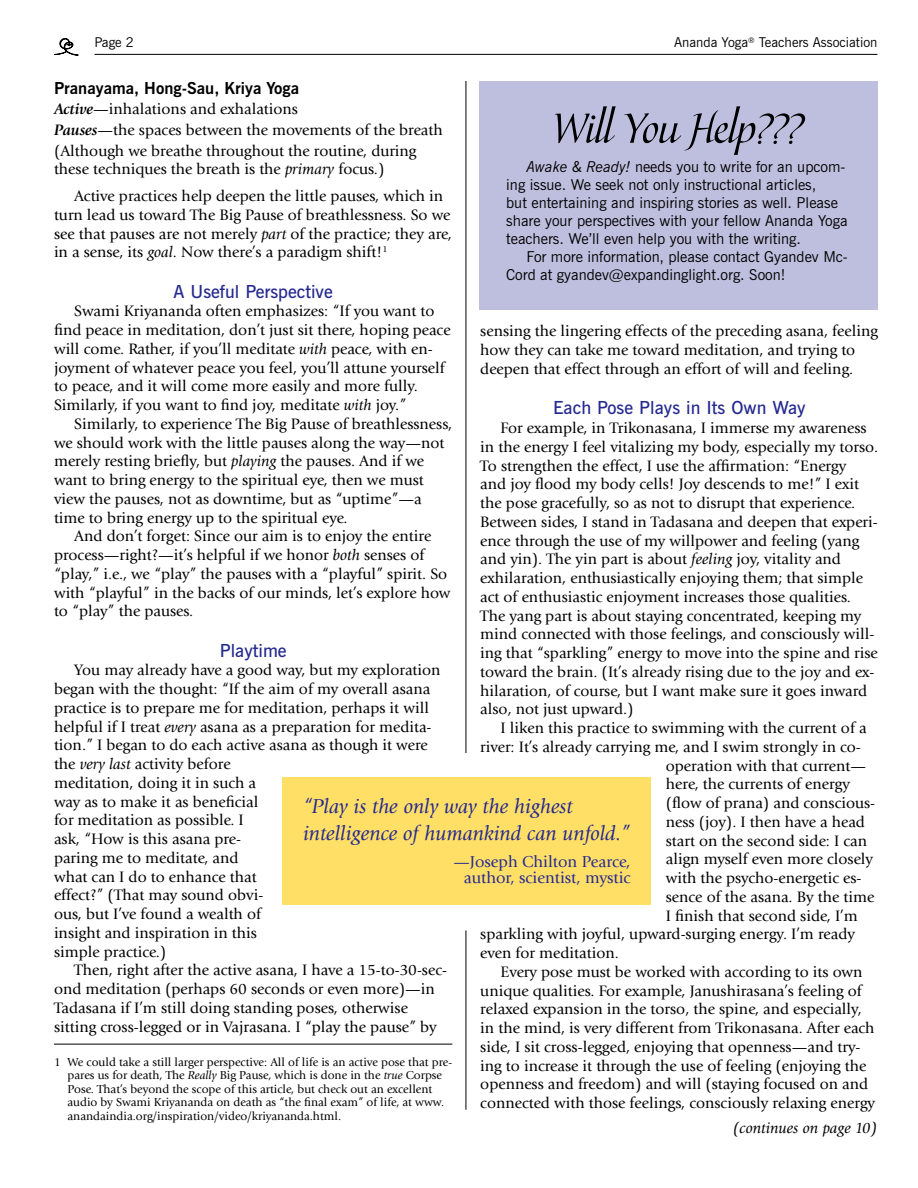
<style>
.page{position:relative;width:918px;height:1188px;background:#fff}
.page>*{position:absolute;margin:0;border:0;box-sizing:border-box;transform-origin:0 0}
.t1{font:51px "Carmela";color:#000}
.t2{font:italic 21px/27px "Giovanni";color:#262a90}
.t3{font:600 18px "News Gothic BT";color:#262a90}
.t4{font:16.5px/16.5px "Giovanni";color:#262a90;text-align:right}
.t5{font:700 16.5px "News Gothic BT";color:#000}
.t6{font:15.75px/18.8px "Giovanni";color:#000}
.t7{font:italic 15.75px "Giovanni";color:#000}
.t8{font:15px/18px "News Gothic BT";color:#000}
.t9{font:13.5px "News Gothic BT";color:#000}
.t10{font:12px/13.5px "Giovanni";color:#000}
.s1{font-weight:700;font-style:italic}
.s2{font-style:italic}
</style>
<div class="page">
<hr style="left:94px;top:54px;width:784px;height:1px;background:#000">
<svg style="left:54px;top:38px;width:24px;height:17px"></svg>
<hr style="left:466px;top:81px;width:1px;height:672px;background:#000">
<hr style="left:54px;top:1044px;width:398px;height:1px;background:#000">
<hr style="left:466px;top:930px;width:1px;height:180px;background:#000">
<div style="left:479px;top:81px;width:399px;height:229px;background:#bebfde"></div>
<div style="left:283px;top:777px;width:368px;height:128px;background:#ffdf66"></div>
<p class="t9" style="left:94px;top:34px;width:29px">Page</p>
<p class="t9" style="left:674px;top:34px;width:205px">Ananda Yoga<sup>®</sup> Teachers Association</p>
<p class="t5" style="left:54px;top:78px;width:247px">Pranayama, Hong-Sau, Kriya Yoga</p>
<p class="t6" style="left:54px;top:99px;width:390px;line-height:20.9px"><span class="s1">Active</span>—inhalations and exhalations<br><span class="s1">Pauses</span>—the spaces between the movements of the breath (Although we breathe throughout the routine, during</p>
<p class="t6" style="left:74px;top:156px;width:370px;line-height:26.5px;text-indent:-20px">these techniques the breath is the <span class="s2">primary</span> focus.)<br>Active practices help deepen the little pauses, which in</p>
<p class="t6" style="left:54px;top:205px;width:400px;text-align:justify">turn lead us toward The Big Pause of breathlessness. So we see that pauses are not merely <span class="s2">part</span> of the practice; they are, in a sense, its <span class="s2">goal</span>. Now there’s a paradigm shift!</p>
<p class="t3" style="left:174px;top:280px;width:161px">A Useful Perspective</p>
<p class="t6" style="left:54px;top:302px;width:398px;text-indent:20px">Swami Kriyananda often emphasizes: “If you want to find peace in meditation, don’t just sit there, hoping peace will come. Rather, if you’ll meditate <span class="s2">with</span> peace, with en&shy;joyment of whatever peace you feel, you’ll attune yourself to peace, and it will come more easily and more fully.<br>Similarly, if you want to find joy, meditate <span class="s2">with</span> joy.”</p>
<p class="t6" style="left:54px;top:415px;width:400px;text-indent:20px">Similarly, to experience The Big Pause of breathlessness, we should work with the little pauses along the way—not merely resting briefly, but <span class="s2">playing</span> the pauses. And if we want to bring energy to the spiritual eye, then we must view the pauses, not as downtime, but as “uptime”—a time to bring energy up to the spiritual eye.</p>
<p class="t6" style="left:54px;top:527px;width:398px;text-indent:20px">And don’t forget: Since our aim is to enjoy the entire process—right?—it’s helpful if we honor <span class="s2">both</span> senses of “play,” i.e., we “play” the pauses with a “playful” spirit. So with “playful” in the backs of our minds, let’s explore how to “play” the pauses.</p>
<p class="t3" style="left:220px;top:639px;width:69px">Playtime</p>
<p class="t6" style="left:54px;top:661px;width:388px;text-indent:20px">You may already have a good way, but my exploration began with the thought: “If the aim of my overall asana practice is to prepare me for meditation, perhaps it will helpful if I treat <span class="s2">every</span> asana as a preparation for medita&shy;tion.” I began to do each active asana as though it were the <span class="s2">very last</span> activity before<br>meditation, doing it in such a<br>way as to make it as beneficial<br>for meditation as possible. I<br>ask, “How is this asana pre-<br>paring me to meditate, and<br>what can I do to enhance that<br>effect?” (That may sound obvi-<br>ous, but I’ve found a wealth of<br>insight and inspiration in this<br>simple practice.)</p>
<p class="t6" style="left:54px;top:961px;width:395px;text-indent:20px">Then, right after the active asana, I have a 15-to-30-sec&shy;ond meditation (perhaps 60 seconds or even more)—in Tadasana if I’m still doing standing poses, otherwise sitting cross-legged or in Vajrasana. I “play the pause” by</p>
<p class="t10" style="left:68px;top:1055px;width:386px">We could take a still larger perspective: All of life is an active pose that pre&shy;pares us for death, The <span class="s2">Really</span> Big Pause, which is done in the <span class="s2">true</span> Corpse Pose. That’s beyond the scope of this article, but check out an excellent audio by Swami Kriyananda on death as “the final exam” of life, at www. anandaindia.org/inspiration/video/kriyananda.html.</p>
<h1 class="t1" style="left:554px;top:103px;width:250px">Will You Help???</h1>
<p class="t8" style="left:506px;top:157px;width:343px;text-indent:20px"><span class="s2">Awake &amp; Ready!</span> needs you to write for an upcom&shy;ing issue. We seek not only instructional articles,<br>but entertaining and inspiring stories as well. Please share your perspectives with your fellow Ananda Yoga teachers. We’ll even help you with the writing.</p>
<p class="t8" style="left:506px;top:247px;width:343px;text-indent:20px">For more information, please contact Gyandev Mc-<br>Cord at gyandev@expandinglight.org. Soon!</p>
<p class="t6" style="left:480px;top:322px;width:399px">sensing the lingering effects of the preceding asana, feeling how they can take me toward meditation, and trying to deepen that effect through an effort of will and feeling.</p>
<p class="t3" style="left:553px;top:397px;width:254px">Each Pose Plays in Its Own Way</p>
<p class="t6" style="left:480px;top:419px;width:400px;text-indent:20px">For example, in Trikonasana, I immerse my awareness in the energy I feel vitalizing my body, especially my torso.<br>To strengthen the effect, I use the affirmation: “Energy<br>and joy flood my body cells! Joy descends to me!” I exit the pose gracefully, so as not to disrupt that experience.<br>Between sides, I stand in Tadasana and deepen that experi&shy;ence through the use of my willpower and feeling (yang and yin). The yin part is about <span class="s2">feeling</span> joy, vitality and exhilaration, enthusiastically enjoying them; that simple act of enthusiastic enjoyment increases those qualities.<br>The yang part is about staying concentrated, keeping my mind connected with those feelings, and consciously will&shy;ing that “sparkling” energy to move into the spine and rise toward the brain. (It’s already rising due to the joy and ex&shy;hilaration, of course, but I want make sure it goes inward also, not just upward.)</p>
<p class="t6" style="left:501px;top:719px;width:368px">I liken this practice to swimming with the current of a</p>
<p class="t6" style="left:480px;top:737px;width:382px">river: It’s already carrying me, and I swim strongly in co-</p>
<p class="t6" style="left:666px;top:756px;width:202px">operation with that current—</p>
<p class="t6" style="left:666px;top:775px;width:186px">here, the currents of energy</p>
<p class="t6" style="left:666px;top:794px;width:211px">(flow of prana) and conscious-</p>
<p class="t6" style="left:666px;top:812px;width:201px">ness (joy). I then have a head</p>
<p class="t6" style="left:666px;top:831px;width:203px">start on the second side: I can</p>
<p class="t6" style="left:666px;top:850px;width:209px">align myself even more closely</p>
<p class="t6" style="left:666px;top:869px;width:197px">with the psycho-energetic es-</p>
<p class="t6" style="left:666px;top:887px;width:210px">sence of the asana. By the time</p>
<p class="t6" style="left:666px;top:906px;width:193px">I finish that second side, I’m</p>
<p class="t6" style="left:480px;top:925px;width:376px">sparkling with joyful, upward-surging energy. I’m ready</p>
<p class="t6" style="left:480px;top:944px;width:140px">even for meditation.</p>
<p class="t6" style="left:501px;top:962px;width:363px">Every pose must be worked with according to its own</p>
<p class="t6" style="left:480px;top:981px;width:383px">unique qualities. For example, Janushirasana’s feeling of</p>
<p class="t6" style="left:480px;top:1000px;width:383px">relaxed expansion in the torso, the spine, and especially,</p>
<p class="t6" style="left:480px;top:1019px;width:396px">in the mind, is very different from Trikonasana. After each</p>
<p class="t6" style="left:480px;top:1037px;width:382px">side, I sit cross-legged, enjoying that openness—and try-</p>
<p class="t6" style="left:480px;top:1056px;width:388px">ing to increase it through the use of feeling (enjoying the</p>
<p class="t6" style="left:480px;top:1075px;width:389px">openness and freedom) and will (staying focused on and</p>
<p class="t6" style="left:480px;top:1094px;width:396px">connected with those feelings, consciously relaxing energy</p>
<p class="t7" style="left:733px;top:1119px;width:146px">(continues on page 10)</p>
<h2 class="t2" style="left:303px;top:793px;width:329px">“Play is the only way the highest intelligence of humankind can unfold.”</h2>
<p class="t4" style="left:453px;top:854px;width:179px">—Joseph Chilton Pearce, author, scientist, mystic</p>
</div>
